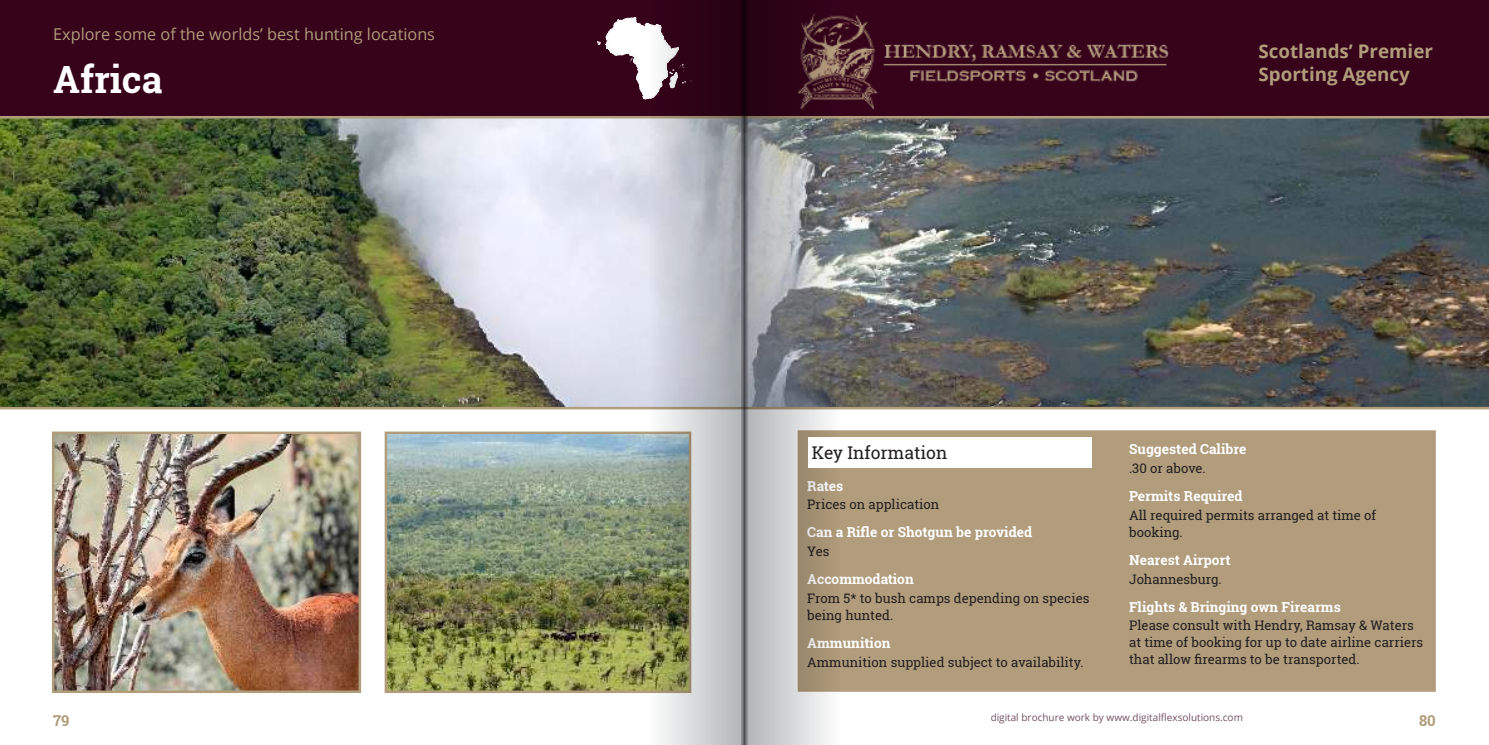
<style>
.page{position:relative;width:1489px;height:745px;background:#fff}
.page>*{position:absolute;margin:0;border:0;box-sizing:border-box;transform-origin:0 0}
.t1{font:700 37.5px "Roboto Slab";color:#fff}
.t2{font:700 18.75px/22.5px "Open Sans";color:#b19c7c}
.t3{font:17.5px "Roboto Slab";color:#221f1f}
.t4{font:16.25px "Open Sans";color:#b19c7c}
.t5{font:700 15px "Roboto Slab";color:#b19c7c}
.t6{font:700 13.75px "Roboto Slab";color:#fff}
.t7{font:13.12px/16.9px "Roboto Slab";color:#221f1f}
.t8{font:10px "Open Sans";color:#36031b}
</style>
<div class="page">
<div style="left:0;top:0;width:1488px;height:117px;background:#36031b"></div>
<img style="left:839px;top:15px;width:329px;height:95px">
<div style="left:798px;top:431px;width:636px;height:259px;background:#b19c7c"></div>
<div style="left:797px;top:430px;width:638px;height:261px;border:3px solid #b19c7c"></div>
<img style="left:0;top:116px;width:1488px;height:293px">
<img style="left:56px;top:435px;width:301px;height:253px">
<div style="left:52px;top:431px;width:309px;height:261px;border:3px solid #b19c7c"></div>
<img style="left:388px;top:435px;width:261px;height:253px">
<div style="left:384px;top:431px;width:307px;height:261px;border:3px solid #b19c7c"></div>
<svg style="left:597px;top:18px;width:52px;height:81px"></svg>
<img style="left:649px;top:0;width:190px;height:744px">
<img style="left:741px;top:0;width:7px;height:744px">
<div style="left:808px;top:437px;width:283px;height:31px;background:#fff"></div>
<p class="t4" style="left:53px;top:27px;width:383px">Explore some of the worlds’ best hunting locations</p>
<h1 class="t1" style="left:53px;top:64px;width:111px">Africa</h1>
<h2 class="t2" style="left:1258px;top:42px;width:176px">Scotlands’ Premier<br>Sporting Agency</h2>
<h3 class="t3" style="left:811px;top:445px;width:137px">Key Information</h3>
<p class="t6" style="left:807px;top:479px;width:38px">Rates</p>
<p class="t7" style="left:807px;top:497px;width:133px">Prices on application</p>
<p class="t6" style="left:807px;top:522px;width:226px">Can a Rifle or Shotgun be provided</p>
<p class="t7" style="left:807px;top:543px;width:24px">Yes</p>
<p class="t6" style="left:807px;top:573px;width:108px">Accommodation</p>
<p class="t7" style="left:807px;top:590px;width:284px">From 5* to bush camps depending on species being hunted.</p>
<p class="t6" style="left:807px;top:637px;width:85px">Ammunition</p>
<p class="t7" style="left:807px;top:654px;width:278px">Ammunition supplied subject to availability.</p>
<p class="t6" style="left:1129px;top:443px;width:119px">Suggested Calibre</p>
<p class="t7" style="left:1129px;top:460px;width:78px">.30 or above.</p>
<p class="t6" style="left:1129px;top:490px;width:115px">Permits Required</p>
<p class="t7" style="left:1129px;top:507px;width:249px">All required permits arranged at time of booking.</p>
<p class="t6" style="left:1129px;top:554px;width:103px">Nearest Airport</p>
<p class="t7" style="left:1129px;top:571px;width:94px">Johannesburg.</p>
<p class="t6" style="left:1129px;top:600px;width:213px">Flights &amp; Bringing own Firearms</p>
<p class="t7" style="left:1129px;top:618px;width:296px">Please consult with Hendry, Ramsay &amp; Waters at time of booking for up to date airline carriers that allow firearms to be transported.</p>
<p class="t8" style="left:990px;top:709px;width:254px">digital brochure work by www.digitalflexsolutions.com</p>
<p class="t5" style="left:53px;top:714px;width:18px">79</p>
<p class="t5" style="left:1418px;top:714px;width:18px">80</p>
</div>
